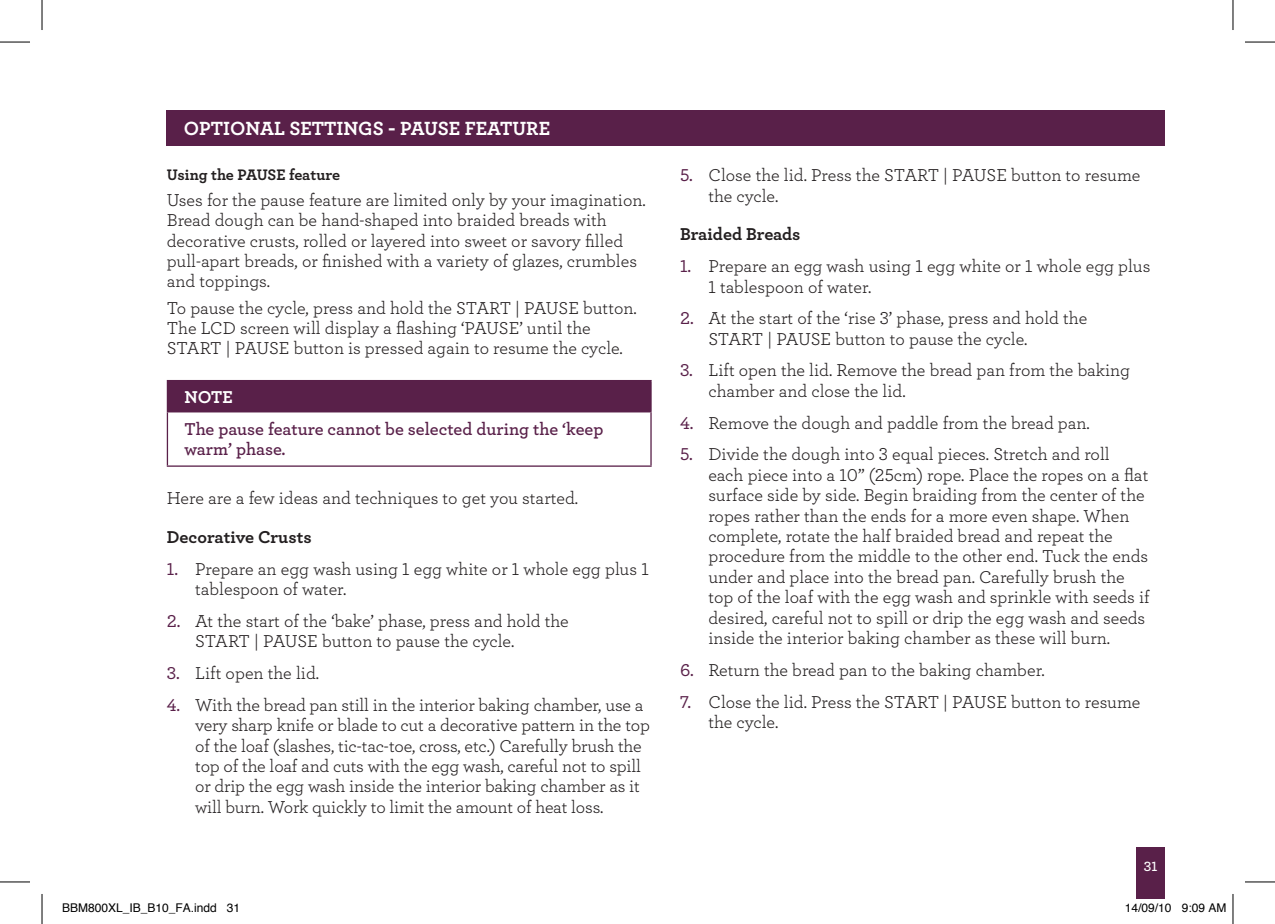
<style>
.page{position:relative;width:1275px;height:924px;background:#fff}
.page>*{position:absolute;margin:0;border:0;box-sizing:border-box;transform-origin:0 0}
.t1{font:20px "Archer Bold LF";color:#fff}
.t2{font:18px/20.4px "Archer Book LF";letter-spacing:-.005em;color:#231f20}
.t3{font:18px/20px "Archer Semibold LF";color:#592049}
.t4{font:18px "Archer Bold LF";color:#231f20}
.t5{font:18px "Archer Bold LF";color:#fff}
.t6{font:16px "Archer Bold LF";letter-spacing:-.005em;color:#231f20}
.t7{font:14px "Archer Semibold LF";color:#fff}
.t8{font:12px "Helvetica";color:#000}
.s1{font-family:"Archer Medium LF";color:#592049}
</style>
<div class="page">
<div style="left:1136px;top:847px;width:29px;height:51px;background:#592049"></div>
<div style="left:167px;top:110px;width:998px;height:36px;background:#592049"></div>
<div style="left:167px;top:380px;width:484px;height:31px;background:#592049"></div>
<hr style="left:167px;top:412px;width:1px;height:53px;background:#592049">
<hr style="left:650px;top:412px;width:1px;height:53px;background:#592049">
<hr style="left:167px;top:465px;width:484px;height:1px;background:#592049">
<hr style="left:167px;top:411px;width:484px;height:1px;background:#592049">
<hr style="left:0;top:42px;width:30px;height:1px;background:#000">
<hr style="left:1245px;top:42px;width:30px;height:1px;background:#000">
<hr style="left:0;top:881px;width:30px;height:1px;background:#000">
<hr style="left:1245px;top:881px;width:30px;height:1px;background:#000">
<hr style="left:42px;top:0;width:1px;height:30px;background:#000">
<hr style="left:42px;top:893px;width:1px;height:30px;background:#000">
<hr style="left:1232px;top:0;width:1px;height:30px;background:#000">
<hr style="left:1232px;top:893px;width:1px;height:30px;background:#000">
<p class="t1" style="left:184px;top:115px;width:368px">OPTIONAL SETTINGS - PAUSE FEATURE</p>
<p class="t6" style="left:167px;top:164px;width:175px">Using the PAUSE feature</p>
<p class="t2" style="left:167px;top:189px;width:480px">Uses for the pause feature are limited only by your imagination.<br>Bread dough can be hand-shaped into braided breads with decorative crusts, rolled or layered into sweet or savory filled pull-apart breads, or finished with a variety of glazes, crumbles and toppings.</p>
<p class="t2" style="left:167px;top:297px;width:471px">To pause the cycle, press and hold the START | PAUSE button.<br>The LCD screen will display a flashing ‘PAUSE’ until the<br>START | PAUSE button is pressed again to resume the cycle.</p>
<p class="t5" style="left:184px;top:386px;width:50px">NOTE</p>
<p class="t3" style="left:184px;top:418px;width:420px">The pause feature cannot be selected during the ‘keep warm’ phase.</p>
<p class="t2" style="left:167px;top:487px;width:413px">Here are a few ideas and techniques to get you started.</p>
<p class="t4" style="left:167px;top:525px;width:146px">Decorative Crusts</p>
<p class="t2" style="left:195px;top:557px;width:455px;text-indent:-28px"><span class="s1">1.</span> Prepare an egg wash using 1 egg white or 1 whole egg plus 1 tablespoon of water.</p>
<p class="t2" style="left:195px;top:610px;width:375px;text-indent:-28px"><span class="s1">2.</span> At the start of the ‘bake’ phase, press and hold the<br>START | PAUSE button to pause the cycle.</p>
<p class="t2" style="left:167px;top:662px;width:154px"><span class="s1">3.</span> Lift open the lid.</p>
<p class="t2" style="left:195px;top:693px;width:456px;text-indent:-28px"><span class="s1">4.</span> With the bread pan still in the interior baking chamber, use a very sharp knife or blade to cut a decorative pattern in the top of the loaf (slashes, tic-tac-toe, cross, etc.) Carefully brush the top of the loaf and cuts with the egg wash, careful not to spill or drip the egg wash inside the interior baking chamber as it will burn. Work quickly to limit the amount of heat loss.</p>
<p class="t2" style="left:708px;top:164px;width:433px;text-indent:-28px"><span class="s1">5.</span> Close the lid. Press the START | PAUSE button to resume the cycle.</p>
<p class="t4" style="left:680px;top:223px;width:122px">Braided Breads</p>
<p class="t2" style="left:708px;top:255px;width:443px;text-indent:-28px"><span class="s1">1.</span> Prepare an egg wash using 1 egg white or 1 whole egg plus<br>1 tablespoon of water.</p>
<p class="t2" style="left:708px;top:307px;width:380px;text-indent:-28px"><span class="s1">2.</span> At the start of the ‘rise 3’ phase, press and hold the<br>START | PAUSE button to pause the cycle.</p>
<p class="t2" style="left:708px;top:359px;width:423px;text-indent:-28px"><span class="s1">3.</span> Lift open the lid. Remove the bread pan from the baking chamber and close the lid.</p>
<p class="t2" style="left:680px;top:412px;width:411px"><span class="s1">4.</span> Remove the dough and paddle from the bread pan.</p>
<p class="t2" style="left:708px;top:443px;width:443px;text-indent:-28px"><span class="s1">5.</span> Divide the dough into 3 equal pieces. Stretch and roll<br>each piece into a 10” (25cm) rope. Place the ropes on a flat surface side by side. Begin braiding from the center of the ropes rather than the ends for a more even shape. When complete, rotate the half braided bread and repeat the procedure from the middle to the other end. Tuck the ends under and place into the bread pan. Carefully brush the top of the loaf with the egg wash and sprinkle with seeds if desired, careful not to spill or drip the egg wash and seeds inside the interior baking chamber as these will burn.</p>
<p class="t2" style="left:680px;top:659px;width:366px"><span class="s1">6.</span> Return the bread pan to the baking chamber.</p>
<p class="t2" style="left:708px;top:690px;width:433px;text-indent:-28px"><span class="s1">7.</span> Close the lid. Press the START | PAUSE button to resume the cycle.</p>
<p class="t7" style="left:1144px;top:856px;width:15px">31</p>
<p class="t8" style="left:62px;top:898px;width:180px">BBM800XL_IB_B10_FA.indd 31</p>
<p class="t8" style="left:1125px;top:898px;width:103px">14/09/10 9:09 AM</p>
</div>
